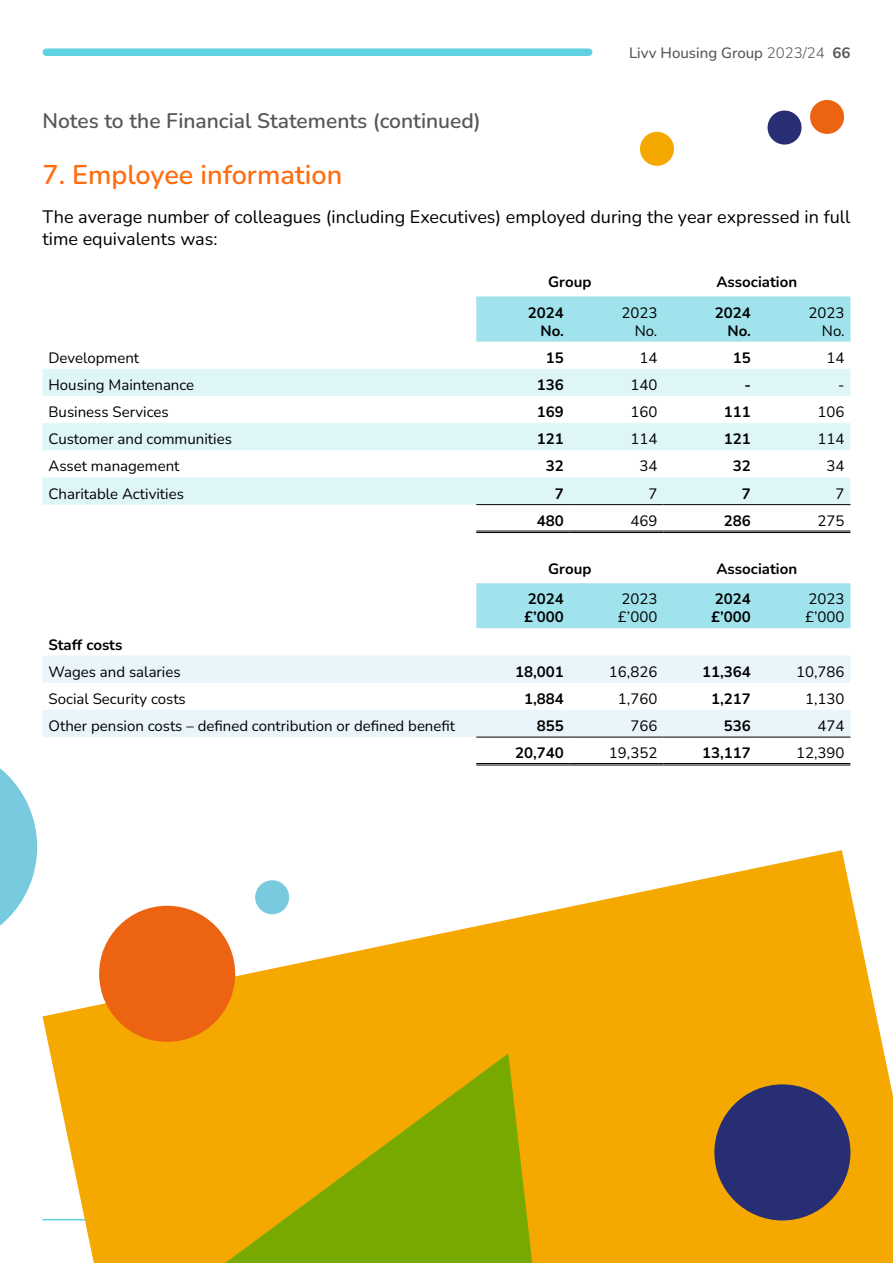
<style>
.page{position:relative;width:893px;height:1263px;background:#fff}
.page>*{position:absolute;margin:0;border:0;box-sizing:border-box;transform-origin:0 0}
.t1{font:600 27px "Nunito";color:#ff6d10}
.t2{font:600 21px "Nunito";color:#55585a}
.t3{font:18px/21.6px "Nunito";color:#000}
.t4{font:15px/18px "Nunito";color:#000;text-align:right}
.t5{font:700 15px/18px "Nunito";color:#000;text-align:right}
.t6{font:500 15px "Nunito";color:#54575a}
.s1{font-weight:300}
.s2{font-weight:700}
</style>
<div class="page">
<div style="left:46px;top:48px;width:543px;height:8px;background:#60d1e0"></div>
<div style="left:476px;top:296px;width:374px;height:46px;background:#a0e3ec"></div>
<svg style="left:43px;top:369px;width:807px;height:136px;fill:#dff6f9"></svg>
<hr style="left:476px;top:504px;width:94px;height:1px;background:#000">
<hr style="left:570px;top:504px;width:93px;height:1px;background:#000">
<hr style="left:663px;top:504px;width:94px;height:1px;background:#000">
<hr style="left:757px;top:504px;width:93px;height:1px;background:#000">
<hr style="left:476px;top:531px;width:94px;height:1px;background:#000">
<hr style="left:476px;top:532px;width:94px;height:1px;background:#000">
<hr style="left:570px;top:531px;width:93px;height:1px;background:#000">
<hr style="left:570px;top:532px;width:93px;height:1px;background:#000">
<hr style="left:663px;top:531px;width:94px;height:1px;background:#000">
<hr style="left:663px;top:532px;width:94px;height:1px;background:#000">
<hr style="left:757px;top:531px;width:93px;height:1px;background:#000">
<hr style="left:757px;top:532px;width:93px;height:1px;background:#000">
<div style="left:476px;top:583px;width:374px;height:45px;background:#a0e3ec"></div>
<svg style="left:476px;top:628px;width:374px;height:1px"></svg>
<svg style="left:43px;top:656px;width:807px;height:81px;fill:#e9f5fa"></svg>
<hr style="left:476px;top:737px;width:94px;height:1px;background:#000">
<hr style="left:570px;top:737px;width:93px;height:1px;background:#000">
<hr style="left:663px;top:737px;width:94px;height:1px;background:#000">
<hr style="left:757px;top:737px;width:93px;height:1px;background:#000">
<hr style="left:476px;top:763px;width:94px;height:1px;background:#000">
<hr style="left:476px;top:765px;width:94px;height:1px;background:#000">
<hr style="left:570px;top:763px;width:93px;height:1px;background:#000">
<hr style="left:570px;top:765px;width:93px;height:1px;background:#000">
<hr style="left:663px;top:763px;width:94px;height:1px;background:#000">
<hr style="left:663px;top:765px;width:94px;height:1px;background:#000">
<hr style="left:757px;top:763px;width:93px;height:1px;background:#000">
<hr style="left:757px;top:765px;width:93px;height:1px;background:#000">
<svg style="left:43px;top:850px;width:850px;height:413px;fill:#f5a900"></svg>
<div style="left:99px;top:906px;width:136px;height:136px;background:#ec6411;border-radius:50%"></div>
<div style="left:714px;top:1084px;width:136px;height:136px;background:#282e73;border-radius:50%"></div>
<div style="left:255px;top:880px;width:34px;height:34px;background:#78cade;border-radius:50%"></div>
<svg style="left:132px;top:1053px;width:429px;height:210px;background:#c8a900"></svg>
<div style="left:810px;top:100px;width:34px;height:34px;background:#ec6411;border-radius:50%"></div>
<div style="left:767px;top:111px;width:34px;height:34px;background:#282e73;border-radius:50%"></div>
<div style="left:640px;top:132px;width:34px;height:34px;background:#f5a900;border-radius:50%"></div>
<svg style="left:0;top:768px;width:37px;height:158px"></svg>
<h2 class="t2" style="left:43px;top:105px;width:440px">Notes to the Financial Statements (continued)</h2>
<h1 class="t1" style="left:43px;top:156px;width:301px">7. Employee information</h1>
<p class="t6" style="left:629px;top:42px;width:223px">Livv Housing Group <span class="s1">2023/24</span> <span class="s2">66</span></p>
<p class="t3" style="left:43px;top:206px;width:809px">The average number of colleagues (including Executives) employed during the year expressed in full time equivalents was:</p>
<p class="t5" style="left:548px;top:273px;width:45px">Group</p>
<p class="t5" style="left:717px;top:273px;width:82px">Association</p>
<p class="t5" style="left:528px;top:303px;width:37px">2024<br>No.</p>
<p class="t4" style="left:621px;top:303px;width:37px">2023<br>No.</p>
<p class="t5" style="left:715px;top:303px;width:37px">2024<br>No.</p>
<p class="t4" style="left:808px;top:303px;width:37px">2023<br>No.</p>
<p class="t4" style="left:49px;top:348px;width:92px">Development</p>
<p class="t5" style="left:546px;top:348px;width:19px">15</p>
<p class="t4" style="left:639px;top:348px;width:19px">14</p>
<p class="t5" style="left:733px;top:348px;width:19px">15</p>
<p class="t4" style="left:826px;top:348px;width:19px">14</p>
<p class="t4" style="left:49px;top:375px;width:147px">Housing Maintenance</p>
<p class="t5" style="left:537px;top:375px;width:28px">136</p>
<p class="t4" style="left:630px;top:375px;width:28px">140</p>
<p class="t5" style="left:744px;top:375px;width:8px">-</p>
<p class="t4" style="left:838px;top:375px;width:8px">-</p>
<p class="t4" style="left:49px;top:402px;width:122px">Business Services</p>
<p class="t5" style="left:537px;top:402px;width:28px">169</p>
<p class="t4" style="left:630px;top:402px;width:28px">160</p>
<p class="t5" style="left:724px;top:402px;width:28px">111</p>
<p class="t4" style="left:817px;top:402px;width:28px">106</p>
<p class="t4" style="left:49px;top:429px;width:185px">Customer and communities</p>
<p class="t5" style="left:537px;top:429px;width:28px">121</p>
<p class="t4" style="left:630px;top:429px;width:28px">114</p>
<p class="t5" style="left:724px;top:429px;width:28px">121</p>
<p class="t4" style="left:817px;top:429px;width:28px">114</p>
<p class="t4" style="left:49px;top:457px;width:132px">Asset management</p>
<p class="t5" style="left:546px;top:457px;width:19px">32</p>
<p class="t4" style="left:639px;top:457px;width:19px">34</p>
<p class="t5" style="left:733px;top:457px;width:19px">32</p>
<p class="t4" style="left:826px;top:457px;width:19px">34</p>
<p class="t4" style="left:49px;top:484px;width:137px">Charitable Activities</p>
<p class="t5" style="left:555px;top:484px;width:10px">7</p>
<p class="t4" style="left:648px;top:484px;width:10px">7</p>
<p class="t5" style="left:742px;top:484px;width:10px">7</p>
<p class="t4" style="left:835px;top:484px;width:10px">7</p>
<p class="t5" style="left:537px;top:511px;width:28px">480</p>
<p class="t4" style="left:630px;top:511px;width:28px">469</p>
<p class="t5" style="left:724px;top:511px;width:28px">286</p>
<p class="t4" style="left:817px;top:511px;width:28px">275</p>
<p class="t5" style="left:548px;top:559px;width:45px">Group</p>
<p class="t5" style="left:717px;top:559px;width:82px">Association</p>
<p class="t5" style="left:524px;top:590px;width:41px;text-align:left">2024 £’000</p>
<p class="t4" style="left:618px;top:590px;width:41px;text-align:left">2023 £’000</p>
<p class="t5" style="left:711px;top:590px;width:41px;text-align:left">2024 £’000</p>
<p class="t4" style="left:805px;top:590px;width:41px;text-align:left">2023 £’000</p>
<p class="t5" style="left:49px;top:635px;width:75px">Staff costs</p>
<p class="t4" style="left:49px;top:662px;width:134px">Wages and salaries</p>
<p class="t5" style="left:515px;top:662px;width:50px">18,001</p>
<p class="t4" style="left:609px;top:662px;width:50px">16,826</p>
<p class="t5" style="left:702px;top:662px;width:50px">11,364</p>
<p class="t4" style="left:796px;top:662px;width:50px">10,786</p>
<p class="t4" style="left:49px;top:689px;width:139px">Social Security costs</p>
<p class="t5" style="left:524px;top:689px;width:41px">1,884</p>
<p class="t4" style="left:618px;top:689px;width:41px">1,760</p>
<p class="t5" style="left:711px;top:689px;width:41px">1,217</p>
<p class="t4" style="left:805px;top:689px;width:41px">1,130</p>
<p class="t4" style="left:49px;top:716px;width:408px">Other pension costs – defined contribution or defined benefit</p>
<p class="t5" style="left:537px;top:716px;width:28px">855</p>
<p class="t4" style="left:630px;top:716px;width:28px">766</p>
<p class="t5" style="left:724px;top:716px;width:28px">536</p>
<p class="t4" style="left:817px;top:716px;width:28px">474</p>
<p class="t5" style="left:515px;top:743px;width:50px">20,740</p>
<p class="t4" style="left:609px;top:743px;width:50px">19,352</p>
<p class="t5" style="left:702px;top:743px;width:50px">13,117</p>
<p class="t4" style="left:796px;top:743px;width:50px">12,390</p>
</div>
